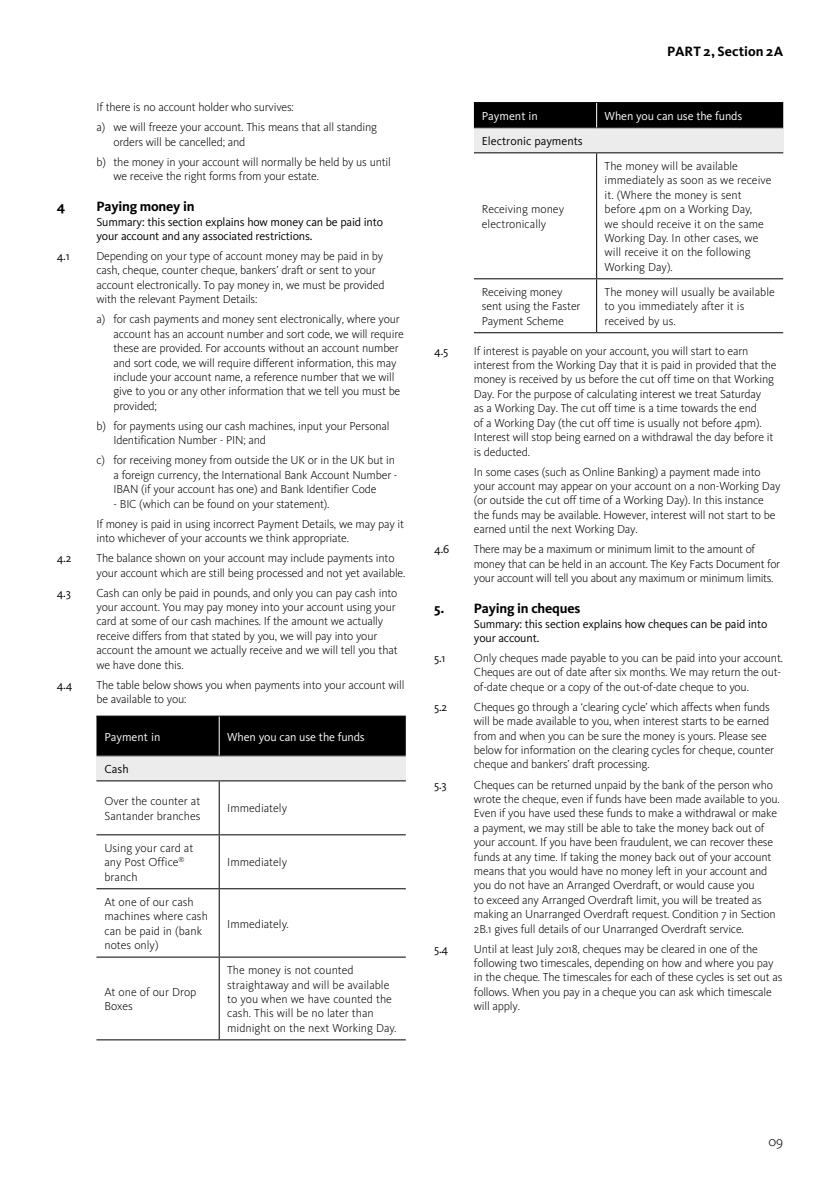
<style>
.page{position:relative;width:840px;height:1191px;background:#fff}
.page>*{position:absolute;margin:0;border:0;box-sizing:border-box;transform-origin:0 0}
.t1{font:700 14px "Kievit OT";letter-spacing:-.015em;color:#000}
.t2{font:700 14px "Kievit OT";letter-spacing:.005em;color:#000}
.t3{font:300 14px "Kievit OT";color:#000}
.t4{font:300 12px/14.4px "Kievit OT";letter-spacing:-.015em;color:#000}
.t5{font:12px/14.4px "Kievit OT";letter-spacing:-.015em;color:#000}
.t6{font:12px "Kievit OT";letter-spacing:-.01em;color:#fff}
</style>
<div class="page">
<div style="left:473px;top:128px;width:309px;height:25px;background:#ececec"></div>
<hr style="left:473px;top:278px;width:123px;height:1px;background:#000">
<hr style="left:473px;top:332px;width:123px;height:1px;background:#000">
<hr style="left:595px;top:153px;width:1px;height:125px;background:#000">
<hr style="left:596px;top:278px;width:186px;height:1px;background:#000">
<hr style="left:595px;top:279px;width:1px;height:53px;background:#000">
<hr style="left:596px;top:332px;width:186px;height:1px;background:#000">
<hr style="left:473px;top:152px;width:123px;height:1px;background:#000">
<hr style="left:596px;top:152px;width:186px;height:1px;background:#000">
<hr style="left:473px;top:102px;width:123px;height:1px;background:#000">
<hr style="left:596px;top:102px;width:186px;height:1px;background:#000">
<div style="left:473px;top:103px;width:309px;height:25px;background:#000"></div>
<div style="left:96px;top:716px;width:309px;height:39px;background:#000"></div>
<div style="left:96px;top:755px;width:309px;height:26px;background:#ececec"></div>
<hr style="left:96px;top:888px;width:123px;height:1px;background:#000">
<hr style="left:96px;top:956px;width:123px;height:1px;background:#000">
<hr style="left:96px;top:1039px;width:123px;height:1px;background:#000">
<hr style="left:218px;top:781px;width:1px;height:53px;background:#000">
<hr style="left:218px;top:835px;width:1px;height:53px;background:#000">
<hr style="left:219px;top:888px;width:186px;height:1px;background:#000">
<hr style="left:218px;top:889px;width:1px;height:67px;background:#000">
<hr style="left:219px;top:956px;width:186px;height:1px;background:#000">
<hr style="left:218px;top:957px;width:1px;height:82px;background:#000">
<hr style="left:219px;top:1039px;width:186px;height:1px;background:#000">
<hr style="left:96px;top:780px;width:123px;height:1px;background:#000">
<hr style="left:219px;top:780px;width:186px;height:1px;background:#000">
<hr style="left:96px;top:834px;width:123px;height:1px;background:#000">
<hr style="left:219px;top:834px;width:186px;height:1px;background:#000">
<hr style="left:96px;top:715px;width:123px;height:1px;background:#000">
<hr style="left:219px;top:715px;width:186px;height:1px;background:#000">
<hr style="left:96px;top:755px;width:123px;height:1px;background:#000">
<hr style="left:219px;top:755px;width:186px;height:1px;background:#000">
<hr style="left:218px;top:716px;width:1px;height:39px;background:#fff">
<p class="t4" style="left:96px;top:97px;width:282px;line-height:20px">If there is no account holder who survives:<br>a) we will freeze your account. This means that all standing</p>
<p class="t4" style="left:96px;top:132px;width:296px;line-height:20px;text-indent:17px">orders will be cancelled; and<br>b) the money in your account will normally be held by us until</p>
<p class="t4" style="left:113px;top:169px;width:207px">we receive the right forms from your estate.</p>
<p class="t1" style="left:57px;top:198px;width:10px">4</p>
<p class="t1" style="left:96px;top:198px;width:100px">Paying money in</p>
<p class="t5" style="left:96px;top:214px;width:288px">Summary: this section explains how money can be paid into your account and any associated restrictions.</p>
<p class="t5" style="left:57px;top:249px;width:14px">4.1</p>
<p class="t4" style="left:96px;top:249px;width:289px">Depending on your type of account money may be paid in by cash, cheque, counter cheque, bankers’ draft or sent to your account electronically. To pay money in, we must be provided with the relevant Payment Details:</p>
<p class="t4" style="left:113px;top:312px;width:291px;text-indent:-17px">a) for cash payments and money sent electronically, where your account has an account number and sort code, we will require these are provided. For accounts without an account number and sort code, we will require different information, this may include your account name, a reference number that we will give to you or any other information that we tell you must be provided;</p>
<p class="t4" style="left:113px;top:419px;width:277px;text-indent:-17px">b) for payments using our cash machines, input your Personal<br>Identification Number - PIN; and</p>
<p class="t4" style="left:113px;top:453px;width:285px;text-indent:-17px">c) for receiving money from outside the UK or in the UK but in a foreign currency, the International Bank Account Number -<br>IBAN (if your account has one) and Bank Identifier Code</p>
<p class="t4" style="left:96px;top:494px;width:309px;line-height:20px;text-indent:17px">- BIC (which can be found on your statement).<br>If money is paid in using incorrect Payment Details, we may pay it</p>
<p class="t4" style="left:96px;top:531px;width:254px">into whichever of your accounts we think appropriate.</p>
<p class="t5" style="left:57px;top:551px;width:16px">4.2</p>
<p class="t4" style="left:96px;top:551px;width:310px">The balance shown on your account may include payments into your account which are still being processed and not yet available.</p>
<p class="t5" style="left:57px;top:585px;width:16px">4.3</p>
<p class="t4" style="left:96px;top:585px;width:302px">Cash can only be paid in pounds, and only you can pay cash into your account. You may pay money into your account using your card at some of our cash machines. If the amount we actually receive differs from that stated by you, we will pay into your account the amount we actually receive and we will tell you that we have done this.</p>
<p class="t5" style="left:57px;top:677px;width:17px">4.4</p>
<p class="t4" style="left:96px;top:678px;width:309px">The table below shows you when payments into your account will be available to you:</p>
<p class="t6" style="left:104px;top:730px;width:57px">Payment in</p>
<p class="t6" style="left:227px;top:730px;width:139px">When you can use the funds</p>
<p class="t5" style="left:104px;top:762px;width:26px">Cash</p>
<p class="t4" style="left:104px;top:794px;width:97px">Over the counter at<br>Santander branches</p>
<p class="t4" style="left:227px;top:801px;width:61px">Immediately</p>
<p class="t4" style="left:104px;top:841px;width:90px">Using your card at any Post Office<sup>® </sup>branch</p>
<p class="t4" style="left:227px;top:855px;width:61px">Immediately</p>
<p class="t4" style="left:104px;top:895px;width:105px">At one of our cash machines where cash can be paid in (bank notes only)</p>
<p class="t4" style="left:104px;top:985px;width:93px">At one of our Drop<br>Boxes</p>
<p class="t4" style="left:227px;top:916px;width:63px">Immediately.</p>
<p class="t4" style="left:227px;top:963px;width:171px">The money is not counted straightaway and will be available to you when we have counted the cash. This will be no later than midnight on the next Working Day.</p>
<p class="t2" style="left:667px;top:43px;width:117px">PART 2, Section 2A</p>
<p class="t6" style="left:481px;top:109px;width:57px">Payment in</p>
<p class="t6" style="left:604px;top:109px;width:139px">When you can use the funds</p>
<p class="t5" style="left:481px;top:134px;width:102px">Electronic payments</p>
<p class="t4" style="left:481px;top:202px;width:84px">Receiving money electronically</p>
<p class="t4" style="left:604px;top:159px;width:168px">The money will be available immediately as soon as we receive it. (Where the money is sent before 4pm on a Working Day,<br>we should receive it on the same<br>Working Day. In other cases, we will receive it on the following<br>Working Day).</p>
<p class="t4" style="left:481px;top:285px;width:100px">Receiving money sent using the Faster<br>Payment Scheme</p>
<p class="t4" style="left:604px;top:285px;width:172px">The money will usually be available to you immediately after it is received by us.</p>
<p class="t5" style="left:434px;top:344px;width:16px">4.5</p>
<p class="t4" style="left:473px;top:344px;width:304px">If interest is payable on your account, you will start to earn interest from the Working Day that it is paid in provided that the money is received by us before the cut off time on that Working Day. For the purpose of calculating interest we treat Saturday<br>as a Working Day. The cut off time is a time towards the end<br>of a Working Day (the cut off time is usually not before 4pm).<br>Interest will stop being earned on a withdrawal the day before it is deducted.</p>
<p class="t4" style="left:473px;top:464px;width:308px">In some cases (such as Online Banking) a payment made into your account may appear on your account on a non-Working Day (or outside the cut off time of a Working Day). In this instance the funds may be available. However, interest will not start to be earned until the next Working Day.</p>
<p class="t5" style="left:434px;top:542px;width:17px">4.6</p>
<p class="t4" style="left:473px;top:542px;width:308px">There may be a maximum or minimum limit to the amount of money that can be held in an account. The Key Facts Document for your account will tell you about any maximum or minimum limits.</p>
<p class="t1" style="left:434px;top:600px;width:147px">5. Paying in cheques</p>
<p class="t5" style="left:473px;top:616px;width:295px">Summary: this section explains how cheques can be paid into your account.</p>
<p class="t5" style="left:434px;top:651px;width:13px">5.1</p>
<p class="t4" style="left:473px;top:651px;width:310px">Only cheques made payable to you can be paid into your account.<br>Cheques are out of date after six months. We may return the out&shy;of-date cheque or a copy of the out-of-date cheque to you.</p>
<p class="t5" style="left:434px;top:700px;width:15px">5.2</p>
<p class="t4" style="left:473px;top:700px;width:301px">Cheques go through a ‘clearing cycle’ which affects when funds will be made available to you, when interest starts to be earned from and when you can be sure the money is yours. Please see below for information on the clearing cycles for cheque, counter cheque and bankers’ draft processing.</p>
<p class="t5" style="left:434px;top:777px;width:14px">5.3</p>
<p class="t4" style="left:473px;top:777px;width:307px">Cheques can be returned unpaid by the bank of the person who wrote the cheque, even if funds have been made available to you.<br>Even if you have used these funds to make a withdrawal or make a payment, we may still be able to take the money back out of your account. If you have been fraudulent, we can recover these funds at any time. If taking the money back out of your account means that you would have no money left in your account and you do not have an Arranged Overdraft, or would cause you<br>to exceed any Arranged Overdraft limit, you will be treated as making an Unarranged Overdraft request. Condition 7 in Section 2B.1 gives full details of our Unarranged Overdraft service.</p>
<p class="t5" style="left:434px;top:941px;width:16px">5.4</p>
<p class="t4" style="left:473px;top:941px;width:310px">Until at least July 2018, cheques may be cleared in one of the following two timescales, depending on how and where you pay in the cheque. The timescales for each of these cycles is set out as follows. When you pay in a cheque you can ask which timescale will apply.</p>
<p class="t3" style="left:768px;top:1133px;width:16px">09</p>
</div>
